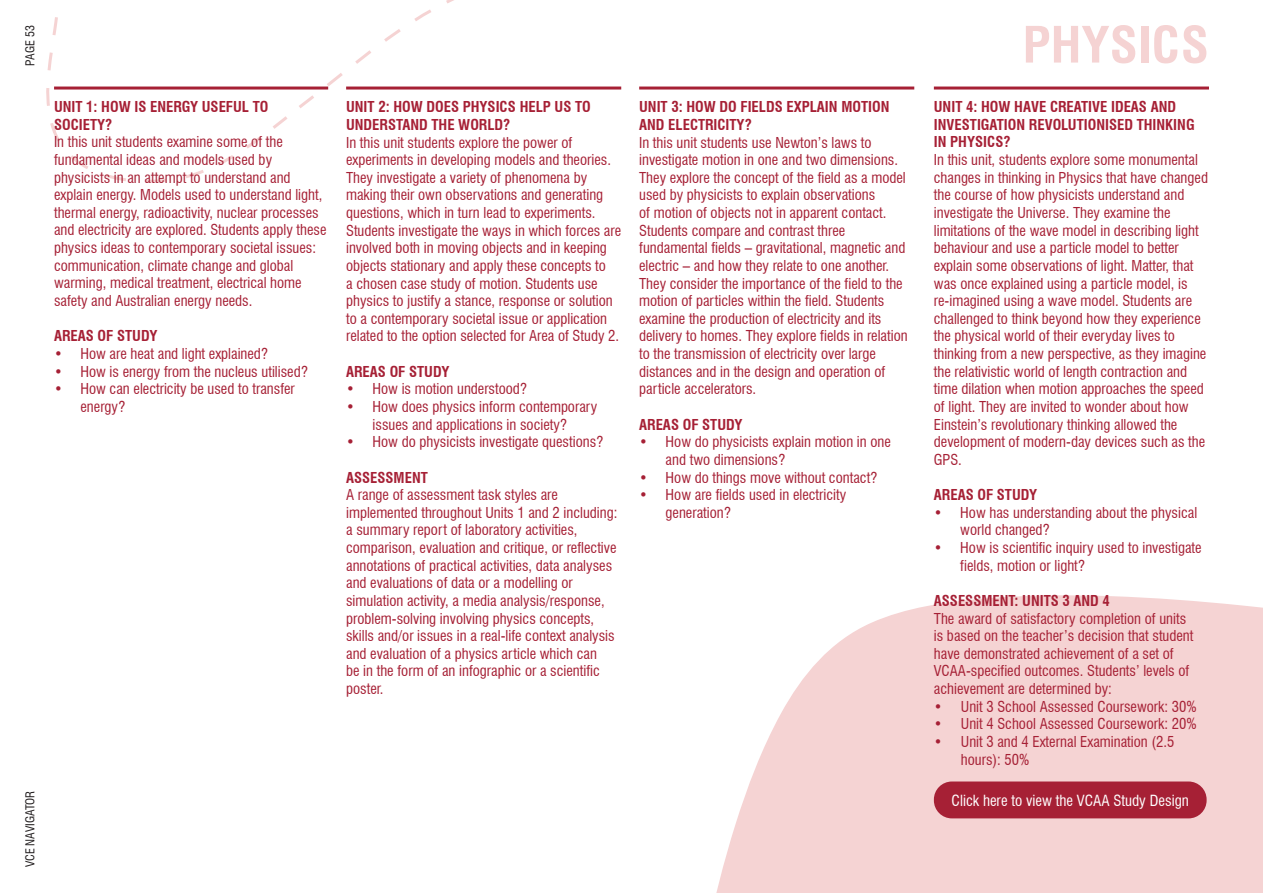
<style>
.page{position:relative;width:1263px;height:893px;background:#fff}
.page>*{position:absolute;margin:0;border:0;box-sizing:border-box;transform-origin:0 0}
.t1{font:700 condensed 48.75px "Swiss 721 BT";color:#f5d3d3;scale:1.06 1}
.Body{font:condensed 15px "Swiss 721 BT";color:#fff}
.Body-2{font:condensed 14.7px/17.7px "Swiss 721 BT";color:#a62035}
.Body-3{font:700 condensed 14.7px/17.7px "Swiss 721 BT";color:#a62035}
.t2{font:condensed 12px "Swiss 721 BT";color:#231f20}
</style>
<div class="page">
<svg style="left:716px;top:595px;width:547px;height:298px;background:#f6d8d8"></svg>
<svg style="left:119px;top:180px;width:47px;height:3px"></svg>
<svg style="left:46px;top:0;width:1163px;height:180px"></svg>
<hr style="left:54px;top:87px;width:274px;height:3px;background:#a62035">
<hr style="left:934px;top:87px;width:275px;height:3px;background:#a62035">
<hr style="left:346px;top:87px;width:275px;height:3px;background:#a62035">
<hr style="left:639px;top:87px;width:275px;height:3px;background:#a62035">
<div style="left:934px;top:781px;width:272px;height:37px;background:#a62035;border-radius:18px"></div>
<p class="t2" style="left:23px;top:66px;width:42px;rotate:-90deg">PAGE 53</p>
<p class="Body-3" style="left:54px;top:98px;width:216px">UNIT 1: HOW IS ENERGY USEFUL TO<br>SOCIETY?</p>
<p class="Body-2" style="left:54px;top:133px;width:274px">In this unit students examine some of the fundamental ideas and models used by physicists in an attempt to understand and explain energy. Models used to understand light, thermal energy, radioactivity, nuclear processes and electricity are explored. Students apply these physics ideas to contemporary societal issues: communication, climate change and global warming, medical treatment, electrical home safety and Australian energy needs.</p>
<p class="Body-3" style="left:54px;top:327px;width:105px">AREAS OF STUDY</p>
<p class="Body-2" style="left:54px;top:345px;width:216px">• How are heat and light explained?</p>
<p class="Body-2" style="left:54px;top:362px;width:255px">• How is energy from the nucleus utilised?</p>
<p class="Body-2" style="left:81px;top:380px;width:216px;text-indent:-26px">• How can electricity be used to transfer energy?</p>
<p class="Body-3" style="left:346px;top:98px;width:246px">UNIT 2: HOW DOES PHYSICS HELP US TO<br>UNDERSTAND THE WORLD?</p>
<p class="Body-2" style="left:346px;top:133px;width:277px">In this unit students explore the power of experiments in developing models and theories.<br>They investigate a variety of phenomena by making their own observations and generating questions, which in turn lead to experiments.<br>Students investigate the ways in which forces are involved both in moving objects and in keeping objects stationary and apply these concepts to<br>a chosen case study of motion. Students use physics to justify a stance, response or solution to a contemporary societal issue or application related to the option selected for Area of Study 2.</p>
<p class="Body-3" style="left:346px;top:363px;width:105px">AREAS OF STUDY</p>
<p class="Body-2" style="left:346px;top:380px;width:183px">• How is motion understood?</p>
<p class="Body-2" style="left:346px;top:398px;width:253px;text-align:center">• How does physics inform contemporary issues and applications in society?</p>
<p class="Body-2" style="left:346px;top:433px;width:259px">• How do physicists investigate questions?</p>
<p class="Body-3" style="left:346px;top:468px;width:83px">ASSESSMENT</p>
<p class="Body-2" style="left:346px;top:486px;width:273px">A range of assessment task styles are implemented throughout Units 1 and 2 including: a summary report of laboratory activities, comparison, evaluation and critique, or reflective annotations of practical activities, data analyses and evaluations of data or a modelling or simulation activity, a media analysis/response, problem-solving involving physics concepts, skills and/or issues in a real-life context analysis and evaluation of a physics article which can<br>be in the form of an infographic or a scientific poster.</p>
<p class="Body-3" style="left:639px;top:98px;width:252px">UNIT 3: HOW DO FIELDS EXPLAIN MOTION<br>AND ELECTRICITY?</p>
<p class="Body-2" style="left:639px;top:133px;width:270px">In this unit students use Newton’s laws to investigate motion in one and two dimensions.<br>They explore the concept of the field as a model used by physicists to explain observations<br>of motion of objects not in apparent contact.<br>Students compare and contrast three fundamental fields – gravitational, magnetic and electric – and how they relate to one another.<br>They consider the importance of the field to the motion of particles within the field. Students examine the production of electricity and its delivery to homes. They explore fields in relation to the transmission of electricity over large distances and in the design and operation of particle accelerators.</p>
<p class="Body-3" style="left:639px;top:415px;width:105px">AREAS OF STUDY</p>
<p class="Body-2" style="left:666px;top:433px;width:227px;text-indent:-26px">• How do physicists explain motion in one and two dimensions?</p>
<p class="Body-2" style="left:639px;top:468px;width:240px">• How do things move without contact?</p>
<p class="Body-2" style="left:666px;top:486px;width:182px;text-indent:-26px">• How are fields used in electricity generation?</p>
<p class="t2" style="left:23px;top:867px;width:78px;rotate:-90deg">VCE NAVIGATOR</p>
<p class="t1" style="left:1022px;top:16px;width:177px">PHYSICS</p>
<p class="Body-3" style="left:934px;top:98px;width:262px">UNIT 4: HOW HAVE CREATIVE IDEAS AND<br>INVESTIGATION REVOLUTIONISED THINKING<br>IN PHYSICS?</p>
<p class="Body-2" style="left:934px;top:151px;width:276px">In this unit, students explore some monumental changes in thinking in Physics that have changed the course of how physicists understand and investigate the Universe. They examine the limitations of the wave model in describing light behaviour and use a particle model to better explain some observations of light. Matter, that was once explained using a particle model, is re-imagined using a wave model. Students are challenged to think beyond how they experience the physical world of their everyday lives to thinking from a new perspective, as they imagine the relativistic world of length contraction and time dilation when motion approaches the speed of light. They are invited to wonder about how Einstein’s revolutionary thinking allowed the development of modern-day devices such as the GPS.</p>
<p class="Body-3" style="left:934px;top:486px;width:105px">AREAS OF STUDY</p>
<p class="Body-2" style="left:960px;top:503px;width:238px;text-indent:-26px">• How has understanding about the physical world changed?</p>
<p class="Body-2" style="left:960px;top:539px;width:243px;text-indent:-26px">• How is scientific inquiry used to investigate fields, motion or light?</p>
<p class="Body-3" style="left:934px;top:592px;width:178px">ASSESSMENT: UNITS 3 AND 4</p>
<p class="Body-2" style="left:934px;top:609px;width:261px">The award of satisfactory completion of units is based on the teacher’s decision that student have demonstrated achievement of a set of VCAA-specified outcomes. Students’ levels of achievement are determined by:</p>
<p class="Body-2" style="left:934px;top:697px;width:264px">• Unit 3 School Assessed Coursework: 30%</p>
<p class="Body-2" style="left:934px;top:715px;width:264px">• Unit 4 School Assessed Coursework: 20%</p>
<p class="Body-2" style="left:961px;top:733px;width:215px;text-indent:-27px">• Unit 3 and 4 External Examination (2.5 hours): 50%</p>
<p class="Body" style="left:951px;top:791px;width:239px">Click here to view the VCAA Study Design</p>
</div>
